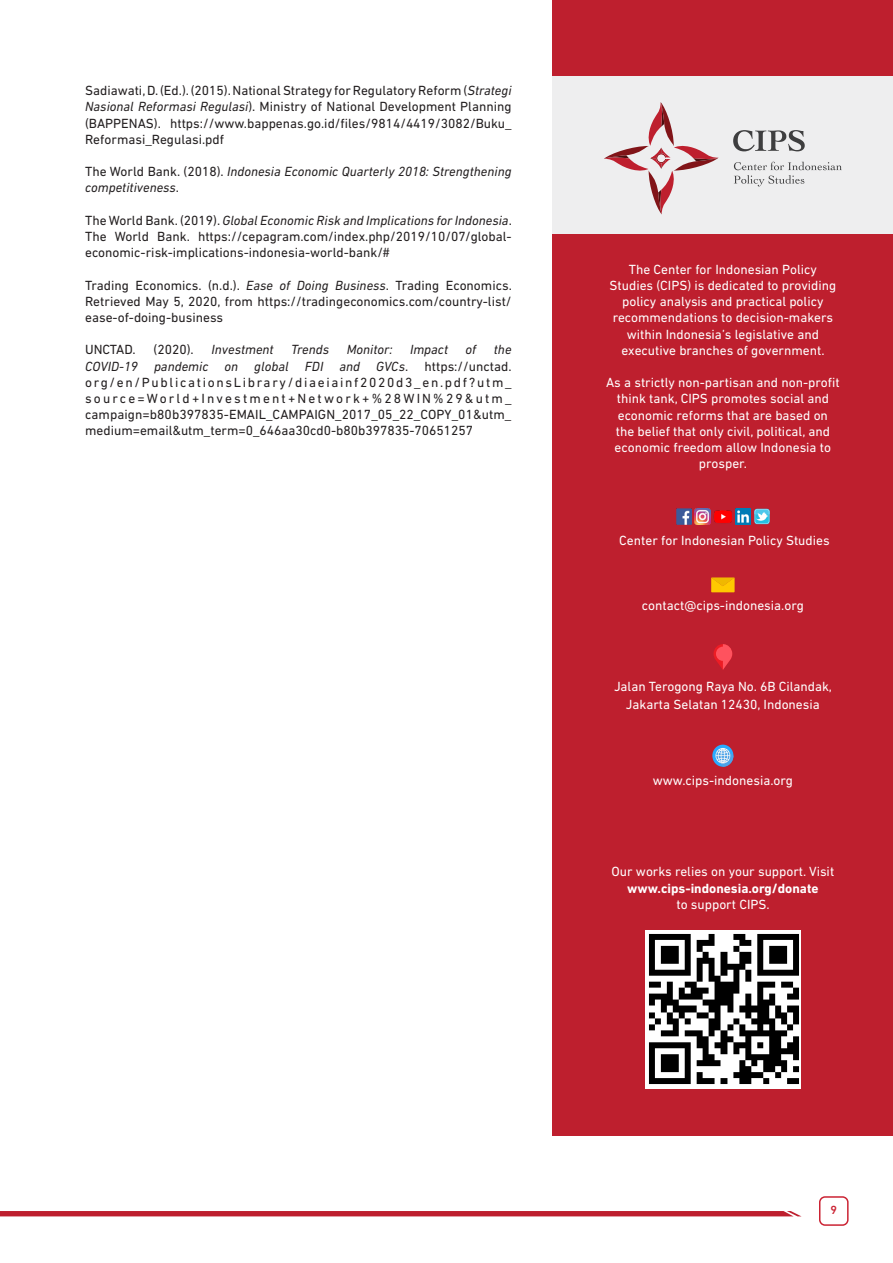
<style>
.page{position:relative;width:893px;height:1263px;background:#fff}
.page>*{position:absolute;margin:0;border:0;box-sizing:border-box;transform-origin:0 0}
.t1{font:13.5px/16.2px "DIN Next LT Pro";color:#231f20;text-align:justify}
.isi{font:13.5px/16.2px "DIN Next LT Pro";color:#fff;text-align:center}
.t2{font:italic 13.5px/16.2px "DIN Next LT Pro";color:#231f20}
.t3{font:700 13.5px "DIN Next LT Pro";color:#fff}
.t4{font:500 12px "DIN Next LT Pro";color:#cb2333}
.s1{font-style:italic}
.s2{font-style:normal}
</style>
<div class="page">
<div style="left:819px;top:1196px;width:30px;height:30px;border:2px solid #cb2333;border-radius:5px"></div>
<div style="left:0;top:1211px;width:801px;height:5px;background:#be1f2e"></div>
<div style="left:553px;top:0;width:340px;height:585px;background:#be1f2e"></div>
<div style="left:553px;top:77px;width:340px;height:157px;background:#eeeeef"></div>
<svg style="left:733px;top:130px;width:72px;height:21px"></svg>
<svg style="left:734px;top:162px;width:108px;height:24px"></svg>
<svg style="left:604px;top:102px;width:114px;height:112px"></svg>
<div style="left:553px;top:351px;width:340px;height:784px;background:#be1f2e"></div>
<img style="left:735px;top:509px;width:16px;height:15px">
<img style="left:714px;top:510px;width:18px;height:13px">
<img style="left:676px;top:509px;width:15px;height:15px">
<svg style="left:754px;top:509px;width:16px;height:15px"></svg>
<img style="left:695px;top:509px;width:15px;height:15px">
<svg style="left:711px;top:577px;width:24px;height:15px"></svg>
<svg style="left:713px;top:644px;width:19px;height:26px"></svg>
<div style="left:716px;top:647px;width:14px;height:14px;background:#ff525e;border-radius:50%"></div>
<svg style="left:712px;top:745px;width:21px;height:22px"></svg>
<svg style="left:714px;top:748px;width:19px;height:19px"></svg>
<img style="left:646px;top:931px;width:154px;height:158px">
<p class="t1" style="left:85px;top:82px;width:428px">Sadiawati, D. (Ed.). (2015). National Strategy for Regulatory Reform (<span class="s1">Strategi Nasional Reformasi Regulasi</span>). Ministry of National Development Planning (BAPPENAS). https://www.bappenas.go.id/files/9814/4419/3082/Buku_ Reformasi_Regulasi.pdf</p>
<p class="t2" style="left:85px;top:163px;width:428px"><span class="s2">The World Bank. (2018).</span> Indonesia Economic Quarterly 2018: Strengthening competitiveness<span class="s2">.</span></p>
<p class="t1" style="left:85px;top:212px;width:428px">The World Bank. (2019). <span class="s1">Global Economic Risk and Implications for Indonesia</span>.<br>The World Bank. https://cepagram.com/index.php/2019/10/07/global&shy;economic-risk-implications-indonesia-world-bank/#</p>
<p class="t1" style="left:85px;top:277px;width:428px">Trading Economics. (n.d.). <span class="s1">Ease of Doing Business</span>. Trading Economics.<br>Retrieved May 5, 2020, from https://tradingeconomics.com/country-list/ ease-of-doing-business</p>
<p class="t1" style="left:85px;top:342px;width:52px">UNCTAD.</p>
<p class="t1" style="left:154px;top:342px;width:42px">(2020).</p>
<p class="t2" style="left:212px;top:342px;width:64px">Investment</p>
<p class="t2" style="left:291px;top:342px;width:40px">Trends</p>
<p class="t2" style="left:347px;top:342px;width:47px">Monitor:</p>
<p class="t2" style="left:410px;top:342px;width:40px">Impact</p>
<p class="t2" style="left:466px;top:342px;width:12px">of</p>
<p class="t1" style="left:85px;top:342px;width:428px;text-indent:409px"><span class="s1">the COVID-19 pandemic on global FDI and GVCs</span>. https://unctad. org/en/PublicationsLibrary/diaeiainf2020d3_en.pdf?utm_ source=World+Investment+Network+%28WIN%29&amp;utm_ campaign=b80b397835-EMAIL_CAMPAIGN_2017_05_22_COPY_01&amp;utm_ medium=email&amp;utm_term=0_646aa30cd0-b80b397835-70651257</p>
<p class="isi" style="left:610px;top:261px;width:228px">The Center for Indonesian Policy Studies (CIPS) is dedicated to providing policy analysis and practical policy recommendations to decision-makers within Indonesia’s legislative and executive branches of government.</p>
<p class="isi" style="left:606px;top:374px;width:235px">As a strictly non-partisan and non-profit think tank, CIPS promotes social and economic reforms that are based on<br>the belief that only civil, political, and economic freedom allow Indonesia to prosper.</p>
<p class="isi" style="left:619px;top:532px;width:212px">Center for Indonesian Policy Studies</p>
<p class="isi" style="left:642px;top:597px;width:163px">contact@cips-indonesia.org</p>
<p class="isi" style="left:614px;top:677px;width:220px;line-height:18px">Jalan Terogong Raya No. 6B Cilandak,<br>Jakarta Selatan 12430, Indonesia</p>
<p class="isi" style="left:653px;top:772px;width:142px">www.cips-indonesia.org</p>
<p class="isi" style="left:611px;top:863px;width:224px">Our works relies on your support. Visit</p>
<p class="t3" style="left:627px;top:880px;width:193px">www.cips-indonesia.org/donate</p>
<p class="isi" style="left:676px;top:896px;width:95px">to support CIPS.</p>
<p class="t4" style="left:830px;top:1203px;width:8px">9</p>
</div>
